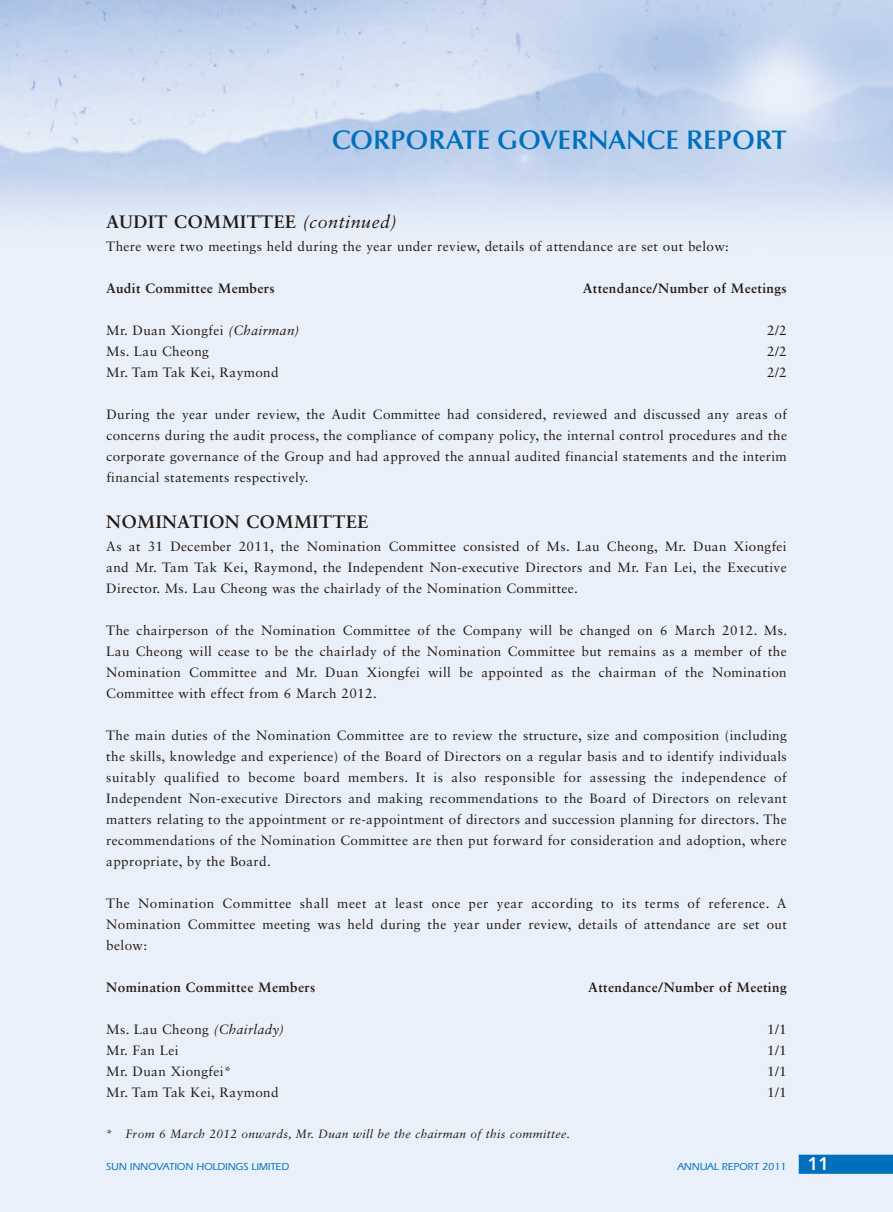
<style>
.page{position:relative;width:893px;height:1212px;background:#eaf0f9}
.page>*{position:absolute;margin:0;border:0;box-sizing:border-box;transform-origin:0 0}
.t1{font:600 27px "Optima LT Std";color:#0070bd}
.t2{font:700 18px "Sabon LT Std";letter-spacing:.03em;color:#231916}
.t3{font:13.5px/21px "Sabon LT Std";letter-spacing:.03em;color:#231916;text-align:justify}
.t4{font:700 13.5px "Sabon LT Std";letter-spacing:.03em;color:#231916}
.t5{font:italic 12px "Sabon LT Std";letter-spacing:.03em;color:#231916}
.t6{font:500 10.5px "ITC Eras Std";color:#0070bd}
.s1{font-weight:400;font-style:italic}
.s2{font-style:italic}
.s3{font-style:normal}
.s4{font-family:"Avenir LT Std";font-weight:800;font-size:18px;color:#fff}
</style>
<div class="page">
<img style="left:0;top:0;width:893px;height:217px">
<div style="left:799px;top:1155px;width:94px;height:19px;background:#0070bd"></div>
<h1 class="t1" style="left:332px;top:124px;width:456px">CORPORATE GOVERNANCE REPORT</h1>
<h2 class="t2" style="left:106px;top:210px;width:292px">AUDIT COMMITTEE <span class="s1">(continued)</span></h2>
<p class="t3" style="left:106px;top:235px;width:624px">There were two meetings held during the year under review, details of attendance are set out below:</p>
<p class="t4" style="left:106px;top:280px;width:170px">Audit Committee Members</p>
<p class="t4" style="left:583px;top:280px;width:206px">Attendance/Number of Meetings</p>
<p class="t3" style="left:106px;top:319px;width:195px">Mr. Duan Xiongfei <span class="s2">(Chairman)</span></p>
<p class="t3" style="left:767px;top:319px;width:21px">2/2</p>
<p class="t3" style="left:106px;top:340px;width:104px">Ms. Lau Cheong</p>
<p class="t3" style="left:767px;top:340px;width:21px">2/2</p>
<p class="t3" style="left:106px;top:361px;width:174px">Mr. Tam Tak Kei, Raymond</p>
<p class="t3" style="left:767px;top:361px;width:21px">2/2</p>
<p class="t3" style="left:106px;top:403px;width:682px">During the year under review, the Audit Committee had considered, reviewed and discussed any areas of concerns during the audit process, the compliance of company policy, the internal control procedures and the corporate governance of the Group and had approved the annual audited financial statements and the interim financial statements respectively.</p>
<h2 class="t2" style="left:106px;top:510px;width:264px">NOMINATION COMMITTEE</h2>
<p class="t3" style="left:106px;top:535px;width:682px">As at 31 December 2011, the Nomination Committee consisted of Ms. Lau Cheong, Mr. Duan Xiongfei and Mr. Tam Tak Kei, Raymond, the Independent Non-executive Directors and Mr. Fan Lei, the Executive Director. Ms. Lau Cheong was the chairlady of the Nomination Committee.</p>
<p class="t3" style="left:106px;top:619px;width:682px">The chairperson of the Nomination Committee of the Company will be changed on 6 March 2012. Ms.<br>Lau Cheong will cease to be the chairlady of the Nomination Committee but remains as a member of the Nomination Committee and Mr. Duan Xiongfei will be appointed as the chairman of the Nomination Committee with effect from 6 March 2012.</p>
<p class="t3" style="left:106px;top:724px;width:682px">The main duties of the Nomination Committee are to review the structure, size and composition (including the skills, knowledge and experience) of the Board of Directors on a regular basis and to identify individuals suitably qualified to become board members. It is also responsible for assessing the independence of Independent Non-executive Directors and making recommendations to the Board of Directors on relevant matters relating to the appointment or re-appointment of directors and succession planning for directors. The recommendations of the Nomination Committee are then put forward for consideration and adoption, where appropriate, by the Board.</p>
<p class="t3" style="left:106px;top:893px;width:682px">The Nomination Committee shall meet at least once per year according to its terms of reference. A Nomination Committee meeting was held during the year under review, details of attendance are set out below:</p>
<p class="t4" style="left:106px;top:979px;width:210px">Nomination Committee Members</p>
<p class="t4" style="left:588px;top:979px;width:200px">Attendance/Number of Meeting</p>
<p class="t3" style="left:106px;top:1019px;width:179px">Ms. Lau Cheong <span class="s2">(Chairlady)</span></p>
<p class="t3" style="left:767px;top:1019px;width:21px">1/1</p>
<p class="t3" style="left:106px;top:1040px;width:74px">Mr. Fan Lei</p>
<p class="t3" style="left:767px;top:1040px;width:21px">1/1</p>
<p class="t3" style="left:106px;top:1061px;width:127px">Mr. Duan Xiongfei*</p>
<p class="t3" style="left:767px;top:1061px;width:21px">1/1</p>
<p class="t3" style="left:106px;top:1082px;width:174px">Mr. Tam Tak Kei, Raymond</p>
<p class="t3" style="left:767px;top:1082px;width:21px">1/1</p>
<p class="t5" style="left:106px;top:1126px;width:465px"><span class="s3">*</span> From 6 March 2012 onwards, Mr. Duan will be the chairman of this committee.</p>
<p class="t6" style="left:106px;top:1160px;width:183px">SUN INNOVATION HOLDINGS LIMITED</p>
<p class="t6" style="left:677px;top:1160px;width:153px">ANNUAL REPORT 2011 <span class="s4">11</span></p>
</div>
